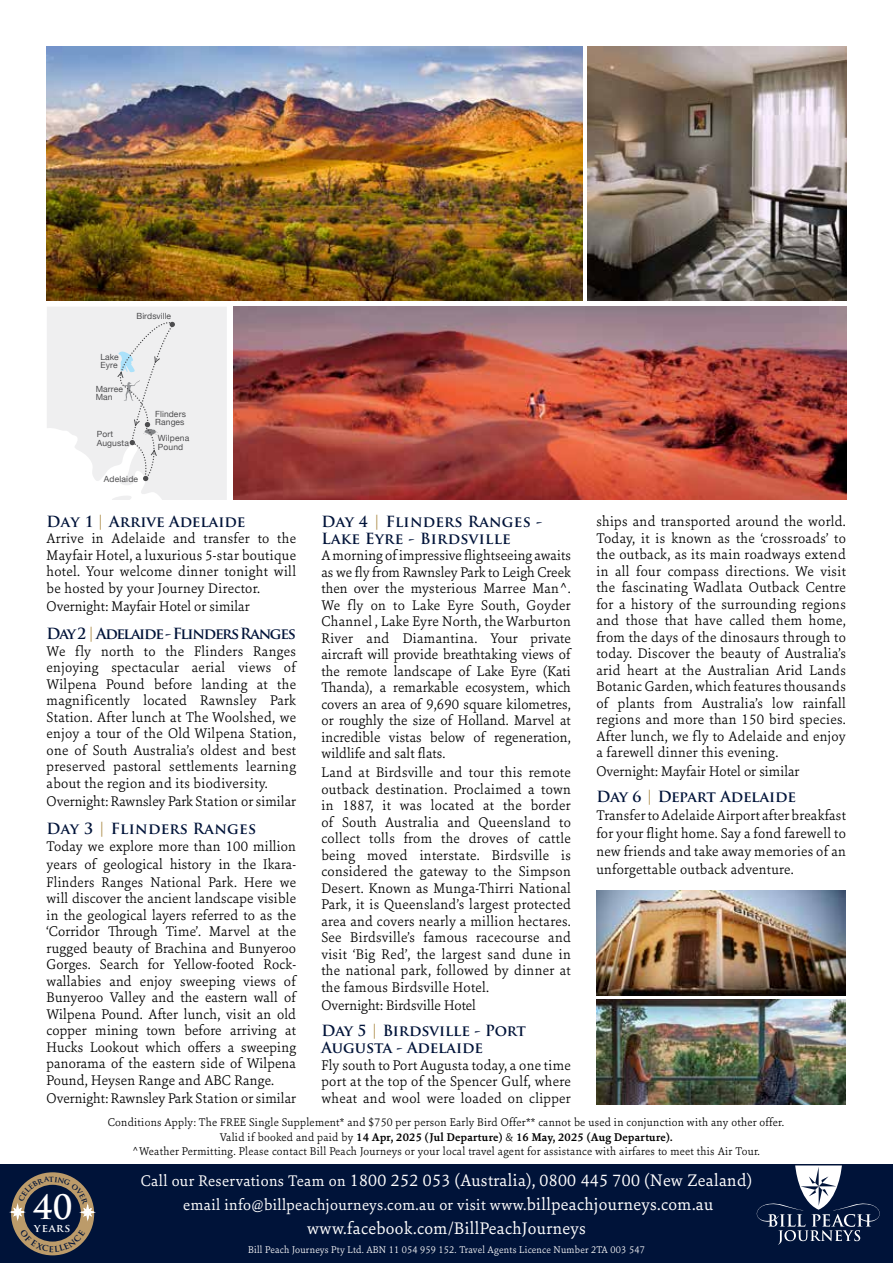
<style>
.page{position:relative;width:893px;height:1263px;background:#fff}
.page>*{position:absolute;margin:0;border:0;box-sizing:border-box;transform-origin:0 0}
.t1{font:700 32.85px "Trajan Pro";color:#fff}
.t2{font:18px "Sina Nova";letter-spacing:.02em;color:#fff}
.t3{font:16.5px "Sina Nova";letter-spacing:.02em;color:#fff}
.t4{font:300 15px/16.5px "Sina Nova";letter-spacing:.01em;color:#000;text-align:justify}
.t5{font:700 15px/17.2px "Trajan Pro";letter-spacing:-.005em;color:#001339}
.t6{font:700 15px/17.2px "Trajan Pro";letter-spacing:.02em;color:#001339}
.t7{font:700 15px "Trajan Pro";letter-spacing:-.08em;color:#001339}
.t8{font:300 12px/14.4px "Sina Nova";letter-spacing:.02em;color:#000;text-align:center}
.t9{font:700 10.95px "Trajan Pro";letter-spacing:.07em;color:#fff}
.t10{font:300 10.5px "Sina Nova";letter-spacing:.02em;color:#fff}
.t11{font:8.55px/8.6px "Helvetica Neue";letter-spacing:.02em;color:#4d4d4f}
.t12{font:8.55px "Helvetica Neue";color:#4d4d4f}
.s1{color:#b4975a}
.s2{font-weight:700}
.s3{font-size:16.5px}
.s4{font-size:18px}
</style>
<div class="page">
<div style="left:0;top:1165px;width:893px;height:98px;background:#001339"></div>
<img style="left:588px;top:47px;width:258px;height:254px">
<img style="left:233px;top:307px;width:613px;height:192px">
<svg style="left:757px;top:1165px;width:123px;height:79px"></svg>
<img style="left:596px;top:891px;width:249px;height:105px">
<svg style="left:47px;top:307px;width:180px;height:192px"></svg>
<img style="left:47px;top:47px;width:535px;height:254px">
<img style="left:596px;top:999px;width:250px;height:105px">
<svg style="left:11px;top:1172px;width:83px;height:83px"></svg>
<p class="t12" style="left:137px;top:310px;width:36px">Birdsville</p>
<p class="t11" style="left:100px;top:353px;width:20px">Lake<br>Eyre</p>
<p class="t11" style="left:96px;top:385px;width:29px">Marree<br>Man</p>
<p class="t11" style="left:97px;top:430px;width:34px">Port<br>Augusta</p>
<p class="t11" style="left:155px;top:410px;width:32px">Flinders<br>Ranges</p>
<p class="t11" style="left:158px;top:434px;width:33px">Wilpena<br>Pound</p>
<p class="t11" style="left:104px;top:475px;width:36px">Adelaide</p>
<p class="t5" style="left:47px;top:513px;width:200px">Day 1 <span class="s1">|</span> Arrive Adelaide</p>
<p class="t4" style="left:47px;top:529px;width:251px">Arrive in Adelaide and transfer to the Mayfair Hotel, a luxurious 5-star boutique hotel. Your welcome dinner tonight will be hosted by your Journey Director.</p>
<p class="t4" style="left:47px;top:598px;width:205px">Overnight: Mayfair Hotel or similar</p>
<p class="t7" style="left:47px;top:624px;width:251px">Day 2 <span class="s1">|</span> Adelaide - Flinders Ranges</p>
<p class="t4" style="left:47px;top:642px;width:251px">We fly north to the Flinders Ranges enjoying spectacular aerial views of Wilpena Pound before landing at the magnificently located Rawnsley Park Station. After lunch at The Woolshed, we enjoy a tour of the Old Wilpena Station, one of South Australia’s oldest and best preserved pastoral settlements learning about the region and its biodiversity.</p>
<p class="t4" style="left:47px;top:793px;width:251px">Overnight: Rawnsley Park Station or similar</p>
<p class="t6" style="left:47px;top:820px;width:211px">Day 3 <span class="s1">|</span> Flinders Ranges</p>
<p class="t4" style="left:47px;top:836px;width:251px;line-height:18px">Today we explore more than 100 million years of geological history in the Ikara-Flinders Ranges National Park. Here we</p>
<p class="t4" style="left:47px;top:889px;width:251px">will discover the ancient landscape visible in the geological layers referred to as the ‘Corridor Through Time’. Marvel at the rugged beauty of Brachina and Bunyeroo Gorges. Search for Yellow-footed Rock&shy;wallabies and enjoy sweeping views of Bunyeroo Valley and the eastern wall of Wilpena Pound. After lunch, visit an old copper mining town before arriving at Hucks Lookout which offers a sweeping panorama of the eastern side of Wilpena Pound, Heysen Range and ABC Range.</p>
<p class="t4" style="left:47px;top:1089px;width:251px">Overnight: Rawnsley Park Station or similar</p>
<p class="t6" style="left:321px;top:513px;width:223px">Day 4 <span class="s1">|</span> Flinders Ranges -<br>Lake Eyre - Birdsville</p>
<p class="t4" style="left:321px;top:547px;width:251px">A morning of impressive flightseeing awaits as we fly from Rawnsley Park to Leigh Creek then over the mysterious Marree Man^.<br>We fly on to Lake Eyre South, Goyder Channel , Lake Eyre North, the Warburton River and Diamantina. Your private aircraft will provide breathtaking views of the remote landscape of Lake Eyre (Kati Thanda), a remarkable ecosystem, which covers an area of 9,690 square kilometres, or roughly the size of Holland. Marvel at incredible vistas below of regeneration, wildlife and salt flats.</p>
<p class="t4" style="left:321px;top:763px;width:251px">Land at Birdsville and tour this remote outback destination. Proclaimed a town in 1887, it was located at the border of South Australia and Queensland to collect tolls from the droves of cattle being moved interstate. Birdsville is considered the gateway to the Simpson Desert. Known as Munga-Thirri National Park, it is Queensland’s largest protected area and covers nearly a million hectares.<br>See Birdsville’s famous racecourse and visit ‘Big Red’, the largest sand dune in the national park, followed by dinner at the famous Birdsville Hotel.</p>
<p class="t4" style="left:321px;top:997px;width:156px">Overnight: Birdsville Hotel</p>
<p class="t5" style="left:321px;top:1022px;width:206px">Day 5 <span class="s1">|</span> Birdsville - Port<br>Augusta - Adelaide</p>
<p class="t4" style="left:321px;top:1056px;width:251px">Fly south to Port Augusta today, a one time port at the top of the Spencer Gulf, where wheat and wool were loaded on clipper</p>
<p class="t4" style="left:596px;top:513px;width:251px">ships and transported around the world.<br>Today, it is known as the ‘crossroads’ to the outback, as its main roadways extend in all four compass directions. We visit the fascinating Wadlata Outback Centre for a history of the surrounding regions and those that have called them home, from the days of the dinosaurs through to today. Discover the beauty of Australia’s arid heart at the Australian Arid Lands Botanic Garden, which features thousands of plants from Australia’s low rainfall regions and more than 150 bird species.<br>After lunch, we fly to Adelaide and enjoy a farewell dinner this evening.</p>
<p class="t4" style="left:596px;top:762px;width:205px">Overnight: Mayfair Hotel or similar</p>
<p class="t5" style="left:596px;top:788px;width:201px">Day 6 <span class="s1">|</span> Depart Adelaide</p>
<p class="t4" style="left:596px;top:805px;width:251px;line-height:18px">Transfer to Adelaide Airport after breakfast for your flight home. Say a fond farewell to new friends and take away memories of an unforgettable outback adventure.</p>
<h1 class="t1" style="left:33px;top:1187px;width:41px">40</h1>
<p class="t9" style="left:34px;top:1221px;width:38px">years</p>
<p class="t8" style="left:108px;top:1115px;width:678px">Conditions Apply: The FREE Single Supplement* and $750 per person Early Bird Offer** cannot be used in conjunction with any other offer.<br>Valid if booked and paid by <span class="s2">14 Apr, 2025 (Jul Departure)</span> &amp; <span class="s2">16 May, 2025 (Aug Departure).<br></span>^Weather Permitting. Please contact Bill Peach Journeys or your local travel agent for assistance with airfares to meet this Air Tour.</p>
<p class="t2" style="left:141px;top:1168px;width:613px"><span class="s3">Call our Reservations Team on</span> 1800 252 053 (Australia), 0800 445 700 (New Zealand)</p>
<p class="t3" style="left:183px;top:1193px;width:532px">email info@billpeachjourneys.com.au or visit www.<span class="s4">billpeachjourneys.com.au</span></p>
<p class="t2" style="left:307px;top:1216px;width:280px">www.facebook.com/BillPeachJourneys</p>
<p class="t10" style="left:248px;top:1242px;width:398px">Bill Peach Journeys Pty Ltd. ABN 11 054 959 152. Travel Agents Licence Number 2TA 003 547</p>
</div>
